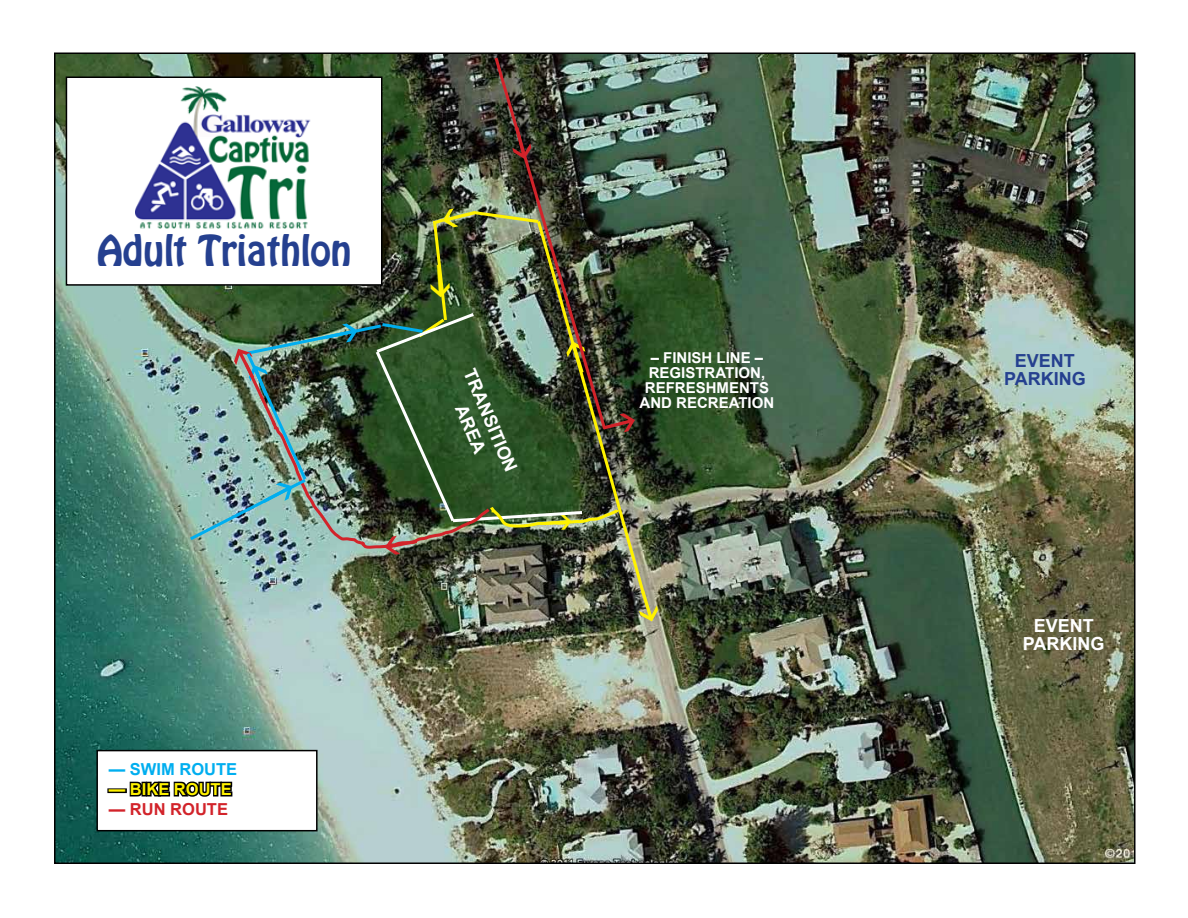
<style>
.page{position:relative;width:1188px;height:918px;background:#fff}
.page>*{position:absolute;margin:0;border:0;box-sizing:border-box;transform-origin:0 0}
.t1{font:37.5px "Hobo Std";color:#25408f}
.t2{font:700 18px/21.6px "Arial";color:#fff;text-align:center}
.t3{font:700 18px/18px "Arial";color:#25408f;text-align:center}
.t4{font:700 16.5px "Arial";color:#00aeef}
.t5{font:700 16.5px "Arial";color:#fff200}
.t6{font:700 16.5px "Arial";color:#d2232a}
.t7{font:700 15px/15px "Arial";color:#fff;text-align:center}
</style>
<div class="page">
<img style="left:57px;top:55px;width:1076px;height:806px">
<div style="left:97px;top:751px;width:220px;height:80px;background:#fff"></div>
<div style="left:96px;top:750px;width:222px;height:81px;border:2px solid #000"></div>
<div style="left:107px;top:788px;width:20px;height:5px;border:3px solid #000"></div>
<svg style="left:129px;top:781px;width:104px;height:16px;background:#333"></svg>
<div style="left:66px;top:77px;width:316px;height:208px;background:#fff"></div>
<div style="left:66px;top:76px;width:316px;height:210px;border:2px solid #000"></div>
<img style="left:136px;top:86px;width:175px;height:143px">
<img style="left:492px;top:54px;width:116px;height:150px">
<svg style="left:508px;top:125px;width:26px;height:36px"></svg>
<img style="left:187px;top:204px;width:474px;height:420px">
<h1 class="t1" style="left:97px;top:225px;width:256px">Adult Triathlon</h1>
<p class="t2" style="left:479px;top:366px;width:111px;rotate:67deg">TRANSITION<br>AREA</p>
<p class="t4" style="left:109px;top:758px;width:130px">— SWIM ROUTE</p>
<p class="t5" style="left:109px;top:778px;width:124px">— BIKE ROUTE</p>
<p class="t6" style="left:109px;top:797px;width:121px">— RUN ROUTE</p>
<p class="t7" style="left:640px;top:350px;width:136px">– FINISH LINE –<br>REGISTRATION,<br>REFRESHMENTS<br>AND RECREATION</p>
<p class="t3" style="left:1004px;top:352px;width:83px">EVENT<br>PARKING</p>
<p class="t2" style="left:1023px;top:617px;width:83px;line-height:18px">EVENT<br>PARKING</p>
</div>
